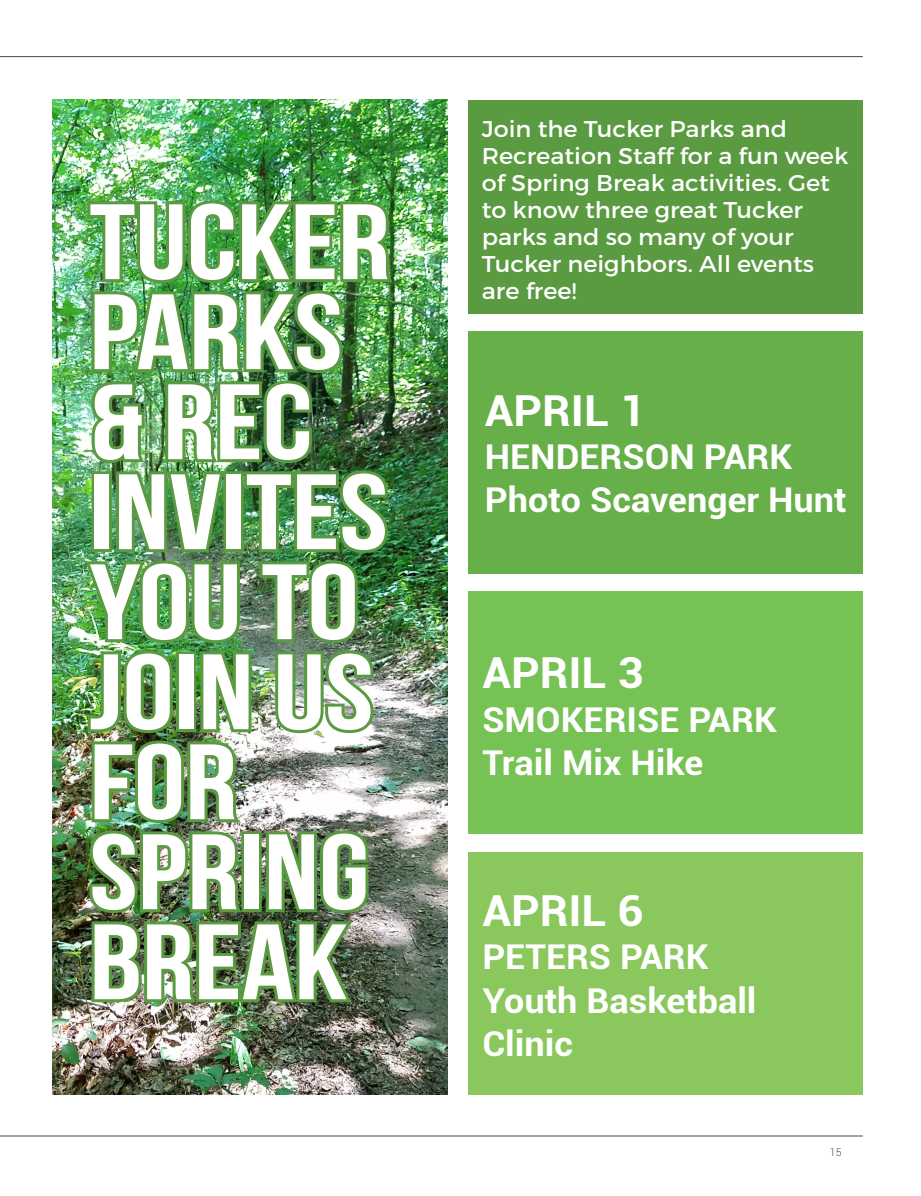
<style>
.page{position:relative;width:921px;height:1196px;background:#fff}
.page>*{position:absolute;margin:0;border:0;box-sizing:border-box;transform-origin:0 0}
.t1{font:700 106.8px/90px "Bebas Neue";color:#fff;scale:1.21 1}
.t2{font:700 42.75px "Roboto";color:#fff;scale:1.05 1}
.t3{font:700 34.2px/43.2px "Roboto";color:#fff;scale:1.05 1}
.t4{font:22.8px/27px "Montserrat";color:#fff;scale:1.05 1}
.t5{font:300 10.5px "Roboto";color:#464748}
</style>
<div class="page">
<hr style="left:0;top:56px;width:863px;height:1px;background:#464748">
<hr style="left:0;top:1136px;width:863px;height:1px;background:#464748">
<img style="left:53px;top:100px;width:394px;height:994px">
<div style="left:468px;top:100px;width:395px;height:213px;background:#5a9a41"></div>
<img style="left:81px;top:197px;width:315px;height:810px">
<div style="left:468px;top:332px;width:395px;height:242px;background:#66af49"></div>
<div style="left:468px;top:592px;width:395px;height:242px;background:#77c255"></div>
<div style="left:468px;top:852px;width:395px;height:242px;background:#8ac85e"></div>
<p class="t1" style="left:89px;top:196px;width:250px">TUCKER</p>
<p class="t1" style="left:89px;top:286px;width:248px">PARKS &amp; REC<br>INVITES<br>YOU TO<br>JOIN US</p>
<p class="t1" style="left:89px;top:736px;width:233px">FOR<br>SPRING<br>BREAK</p>
<p class="t4" style="left:482px;top:116px;width:351px">Join the Tucker Parks and<br>Recreation Staff for a fun week of Spring Break activities. Get to know three great Tucker parks and so many of your<br>Tucker neighbors. All events</p>
<p class="t4" style="left:482px;top:278px;width:92px">are free!</p>
<p class="t2" style="left:485px;top:380px;width:155px">APRIL 1</p>
<p class="t3" style="left:485px;top:434px;width:294px">HENDERSON PARK</p>
<p class="t3" style="left:485px;top:477px;width:346px">Photo Scavenger Hunt</p>
<p class="t2" style="left:482px;top:643px;width:155px">APRIL 3</p>
<p class="t3" style="left:482px;top:696px;width:282px">SMOKERISE PARK</p>
<p class="t3" style="left:482px;top:740px;width:212px">Trail Mix Hike</p>
<p class="t2" style="left:482px;top:881px;width:155px">APRIL 6</p>
<p class="t3" style="left:482px;top:934px;width:217px">PETERS PARK</p>
<p class="t3" style="left:482px;top:977px;width:263px">Youth Basketball<br>Clinic</p>
<p class="t5" style="left:830px;top:1145px;width:13px">15</p>
</div>
